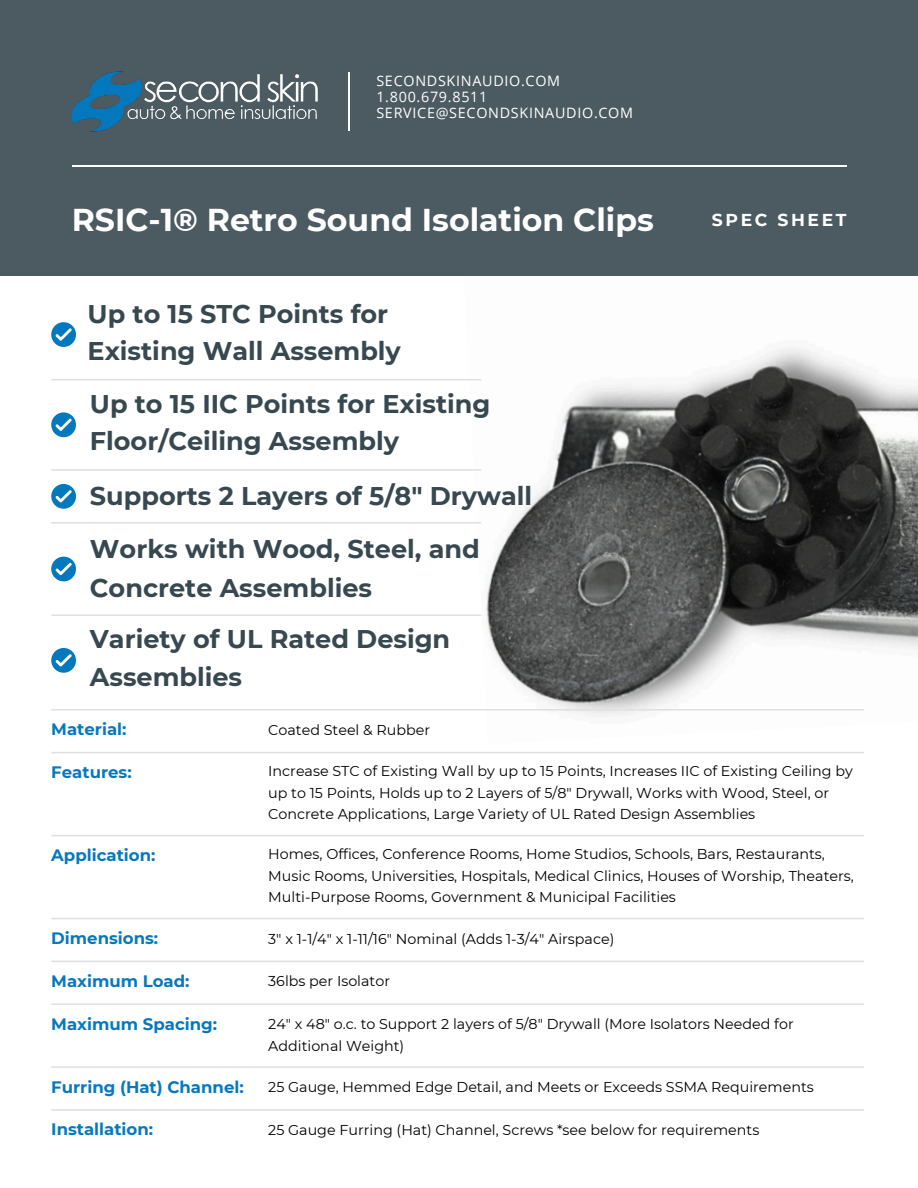
<style>
.page{position:relative;width:918px;height:1188px;background:#fff}
.page>*{position:absolute;margin:0;border:0;box-sizing:border-box;transform-origin:0 0}
.t1{font:700 31.6px "Montserrat";color:#fff}
.t2{font:700 25.6px/37.6px "Montserrat";color:#384850}
.t3{font:700 17.2px "Montserrat";letter-spacing:.15em;color:#fff}
.t4{font:700 16.6px "Montserrat";color:#0778be}
.t5{font:14.4px/16.2px "Open Sans";letter-spacing:.05em;color:#fff}
.t6{font:14.2px/21.4px "Montserrat";color:#000}
</style>
<div class="page">
<img style="left:462px;top:275px;width:456px;height:442px">
<div style="left:0;top:0;width:918px;height:275px;background:#4c5a61"></div>
<img style="left:71px;top:71px;width:247px;height:61px">
<hr style="left:348px;top:72px;width:2px;height:59px;background:#fff">
<hr style="left:72px;top:166px;width:774px;height:1px;background:#fff">
<svg style="left:51px;top:412px;width:25px;height:25px"></svg>
<hr style="left:51px;top:379px;width:430px;height:1px;background:#e0e0df">
<hr style="left:51px;top:469px;width:430px;height:2px;background:#e0e0df">
<hr style="left:51px;top:522px;width:430px;height:2px;background:#e0e0df">
<hr style="left:51px;top:615px;width:430px;height:1px;background:#e0e0df">
<svg style="left:51px;top:484px;width:25px;height:25px"></svg>
<svg style="left:51px;top:557px;width:25px;height:24px"></svg>
<svg style="left:51px;top:648px;width:25px;height:25px"></svg>
<svg style="left:51px;top:322px;width:25px;height:25px"></svg>
<hr style="left:51px;top:709px;width:813px;height:2px;background:#e0e0df">
<hr style="left:51px;top:752px;width:813px;height:1px;background:#e0e0df">
<hr style="left:51px;top:835px;width:813px;height:1px;background:#e0e0df">
<hr style="left:51px;top:918px;width:813px;height:1px;background:#e0e0df">
<hr style="left:51px;top:1003px;width:813px;height:2px;background:#e0e0df">
<hr style="left:51px;top:1109px;width:813px;height:2px;background:#e0e0df">
<hr style="left:51px;top:1066px;width:813px;height:2px;background:#e0e0df">
<hr style="left:51px;top:961px;width:813px;height:1px;background:#e0e0df">
<p class="t5" style="left:376px;top:72px;width:258px">SECONDSKINAUDIO.COM<br>1.800.679.8511<br>SERVICE@SECONDSKINAUDIO.COM</p>
<h2 class="t1" style="left:72px;top:201px;width:584px">RSIC-1® Retro Sound Isolation Clips</h2>
<p class="t3" style="left:712px;top:209px;width:136px">SPEC SHEET</p>
<h2 class="t2" style="left:88px;top:295px;width:315px">Up to 15 STC Points for<br>Existing Wall Assembly</h2>
<h1 class="t2" style="left:90px;top:385px;width:402px">Up to 15 IIC Points for Existing<br>Floor/Ceiling Assembly</h1>
<h3 class="t2" style="left:90px;top:477px;width:444px">Supports 2 Layers of 5/8" Drywall</h3>
<p class="t2" style="left:90px;top:529px;width:391px;line-height:39.4px">Works with Wood, Steel, and<br>Concrete Assemblies</p>
<p class="t2" style="left:90px;top:620px;width:362px">Variety of UL Rated Design<br>Assemblies</p>
<h2 class="t4" style="left:51px;top:719px;width:77px">Material:</h2>
<p class="t6" style="left:268px;top:719px;width:163px">Coated Steel &amp; Rubber</p>
<h2 class="t4" style="left:51px;top:762px;width:82px">Features:</h2>
<p class="t6" style="left:268px;top:760px;width:586px">Increase STC of Existing Wall by up to 15 Points, Increases IIC of Existing Ceiling by up to 15 Points, Holds up to 2 Layers of 5/8" Drywall, Works with Wood, Steel, or<br>Concrete Applications, Large Variety of UL Rated Design Assemblies</p>
<h2 class="t4" style="left:51px;top:845px;width:106px">Application:</h2>
<h4 class="t6" style="left:268px;top:843px;width:587px">Homes, Offices, Conference Rooms, Home Studios, Schools, Bars, Restaurants,<br>Music Rooms, Universities, Hospitals, Medical Clinics, Houses of Worship, Theaters,<br>Multi-Purpose Rooms, Government &amp; Municipal Facilities</h4>
<p class="t4" style="left:51px;top:928px;width:108px">Dimensions:</p>
<h4 class="t6" style="left:268px;top:928px;width:348px">3" x 1-1/4" x 1-11/16" Nominal (Adds 1-3/4" Airspace)</h4>
<p class="t4" style="left:51px;top:971px;width:140px">Maximum Load:</p>
<h4 class="t6" style="left:268px;top:971px;width:123px">36lbs per Isolator</h4>
<p class="t4" style="left:51px;top:1014px;width:167px">Maximum Spacing:</p>
<h4 class="t6" style="left:268px;top:1013px;width:527px">24" x 48" o.c. to Support 2 layers of 5/8" Drywall (More Isolators Needed for<br>Additional Weight)</h4>
<p class="t4" style="left:51px;top:1077px;width:194px">Furring (Hat) Channel:</p>
<h4 class="t6" style="left:268px;top:1076px;width:547px">25 Gauge, Hemmed Edge Detail, and Meets or Exceeds SSMA Requirements</h4>
<p class="t4" style="left:51px;top:1119px;width:103px">Installation:</p>
<h4 class="t6" style="left:268px;top:1119px;width:492px">25 Gauge Furring (Hat) Channel, Screws *see below for requirements</h4>
</div>
